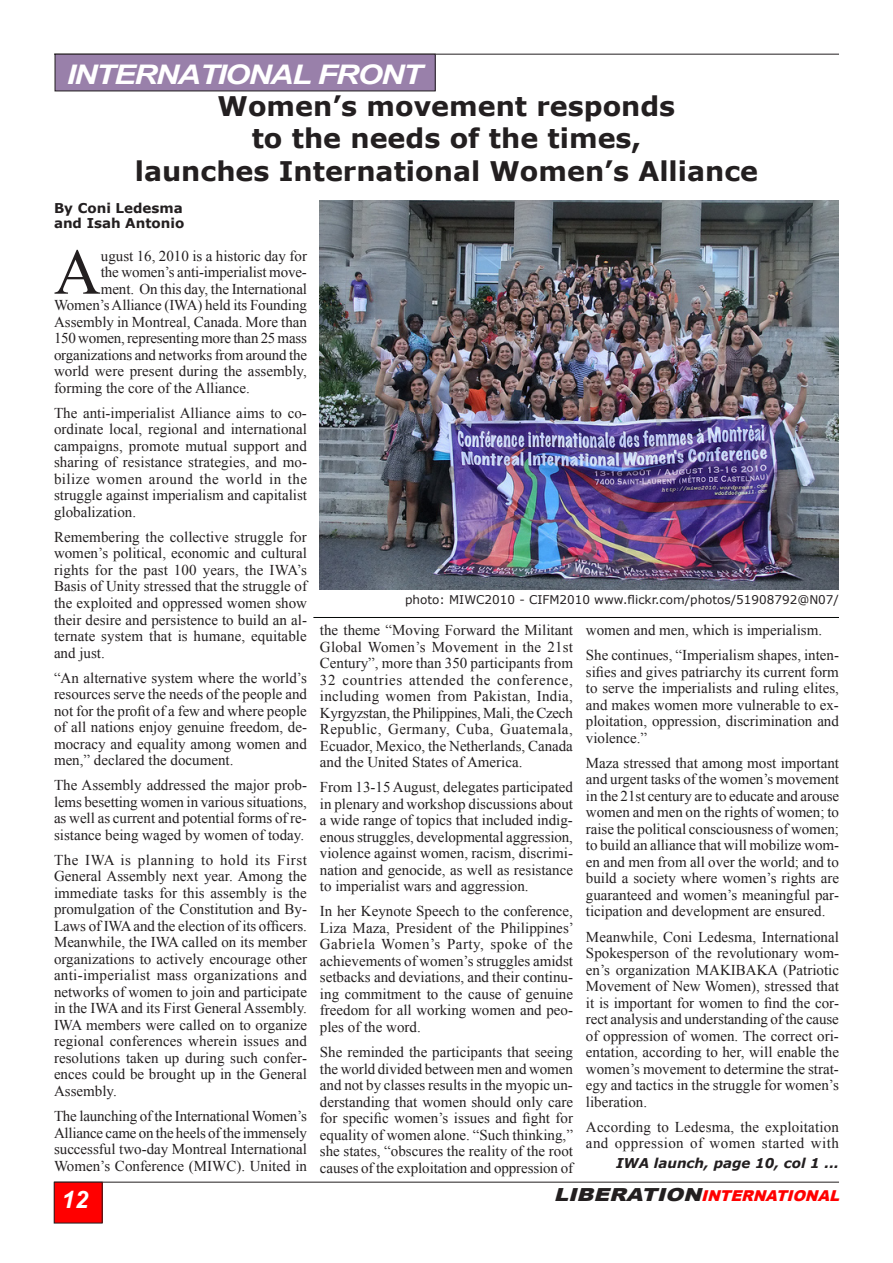
<style>
.page{position:relative;width:893px;height:1263px;background:#fff}
.page>*{position:absolute;margin:0;border:0;box-sizing:border-box;transform-origin:0 0}
.t1{font:64.8px "Times New Roman";color:#231f20}
.t2{font:700 27px/32.4px "Verdana";color:#231f20;text-align:center}
.t3{font:italic 700 27px "Arial";letter-spacing:-.05em;color:#fff;scale:1.2 1}
.t4{font:italic 700 24px "Arial";color:#fff}
.t5{font:15px/16.5px "Times New Roman";color:#231f20;text-align:justify}
.t6{font:italic 900 15px "Arial";color:#f00}
.t7{font:700 13.5px/15px "Verdana";color:#231f20}
.t8{font:italic 700 13.5px "Verdana";color:#231f20}
.t9{font:12px "Verdana";color:#231f20}
.s1{font-size:18px;color:#231f20}
</style>
<div class="page">
<hr style="left:54px;top:54px;width:785px;height:1px;background:#231f20">
<hr style="left:54px;top:1182px;width:785px;height:1px;background:#231f20">
<div style="left:54px;top:1182px;width:48px;height:41px;background:#f00"></div>
<div style="left:55px;top:54px;width:380px;height:37px;background:#9980aa"></div>
<div style="left:55px;top:54px;width:380px;height:37px;border:1px solid #231f20"></div>
<img style="left:320px;top:200px;width:518px;height:389px">
<hr style="left:313px;top:617px;width:526px;height:1px;background:#050806">
<h2 class="t3" style="left:67px;top:57px;width:298px">INTERNATIONAL FRONT</h2>
<h2 class="t2" style="left:135px;top:90px;width:625px">Women’s movement responds<br>to the needs of the times,<br>launches International Women’s Alliance</h2>
<p class="t7" style="left:54px;top:201px;width:132px">By Coni Ledesma and Isah Antonio</p>
<h1 class="t1" style="left:54px;top:228px;width:48px">A</h1>
<p class="t5" style="left:101px;top:247px;width:208px">ugust 16, 2010 is a historic day for</p>
<p class="t5" style="left:101px;top:264px;width:208px">the women’s anti-imperialist move-</p>
<p class="t5" style="left:101px;top:280px;width:208px">ment. On this day, the International</p>
<p class="t5" style="left:54px;top:297px;width:254px">Women’s Alliance (IWA) held its Founding</p>
<p class="t5" style="left:54px;top:313px;width:254px">Assembly in Montreal, Canada. More than</p>
<p class="t5" style="left:54px;top:330px;width:254px">150 women, representing more than 25 mass</p>
<p class="t5" style="left:54px;top:346px;width:254px">organizations and networks from around the</p>
<p class="t5" style="left:54px;top:363px;width:254px">world were present during the assembly,</p>
<p class="t5" style="left:54px;top:379px;width:197px">forming the core of the Alliance.</p>
<p class="t5" style="left:54px;top:404px;width:255px">The anti-imperialist Alliance aims to co&shy;ordinate local, regional and international campaigns, promote mutual support and sharing of resistance strategies, and mo&shy;bilize women around the world in the struggle against imperialism and capitalist globalization.</p>
<p class="t5" style="left:54px;top:528px;width:255px">Remembering the collective struggle for women’s political, economic and cultural rights for the past 100 years, the IWA’s Basis of Unity stressed that the struggle of the exploited and oppressed women show their desire and persistence to build an al&shy;ternate system that is humane, equitable and just.</p>
<p class="t5" style="left:54px;top:669px;width:254px">“An alternative system where the world’s resources serve the needs of the people and not for the profit of a few and where people of all nations enjoy genuine freedom, de&shy;mocracy and equality among women and men,” declared the document.</p>
<p class="t5" style="left:54px;top:777px;width:254px">The Assembly addressed the major prob&shy;lems besetting women in various situations, as well as current and potential forms of re&shy;sistance being waged by women of today.</p>
<p class="t5" style="left:54px;top:851px;width:255px">The IWA is planning to hold its First General Assembly next year. Among the immediate tasks for this assembly is the promulgation of the Constitution and By-Laws of IWA and the election of its officers.<br>Meanwhile, the IWA called on its member organizations to actively encourage other anti-imperialist mass organizations and networks of women to join and participate in the IWA and its First General Assembly.<br>IWA members were called on to organize regional conferences wherein issues and resolutions taken up during such confer&shy;ences could be brought up in the General Assembly.</p>
<p class="t5" style="left:54px;top:1107px;width:255px">The launching of the International Women’s Alliance came on the heels of the immensely successful two-day Montreal International Women’s Conference (MIWC). United in</p>
<p class="t9" style="left:405px;top:592px;width:435px">photo: MIWC2010 - CIFM2010 www.flickr.com/photos/51908792@N07/</p>
<p class="t5" style="left:320px;top:622px;width:255px">the theme “Moving Forward the Militant Global Women’s Movement in the 21st Century”, more than 350 participants from 32 countries attended the conference, including women from Pakistan, India, Kyrgyzstan, the Philippines, Mali, the Czech Republic, Germany, Cuba, Guatemala, Ecuador, Mexico, the Netherlands, Canada and the United States of America.</p>
<p class="t5" style="left:320px;top:779px;width:255px">From 13-15 August, delegates participated in plenary and workshop discussions about a wide range of topics that included indig&shy;enous struggles, developmental aggression, violence against women, racism, discrimi&shy;nation and genocide, as well as resistance to imperialist wars and aggression.</p>
<p class="t5" style="left:320px;top:903px;width:255px">In her Keynote Speech to the conference, Liza Maza, President of the Philippines’ Gabriela Women’s Party, spoke of the achievements of women’s struggles amidst setbacks and deviations, and their continu&shy;ing commitment to the cause of genuine freedom for all working women and peo&shy;ples of the word.</p>
<p class="t5" style="left:320px;top:1043px;width:255px">She reminded the participants that seeing the world divided between men and women and not by classes results in the myopic un&shy;derstanding that women should only care for specific women’s issues and fight for equality of women alone. “Such thinking,” she states, “obscures the reality of the root causes of the exploitation and oppression of</p>
<p class="t5" style="left:586px;top:617px;width:254px;line-height:25.2px">women and men, which is imperialism.<br>She continues, “Imperialism shapes, inten-</p>
<p class="t5" style="left:586px;top:663px;width:255px">sifies and gives patriarchy its current form to serve the imperialists and ruling elites, and makes women more vulnerable to ex&shy;ploitation, oppression, discrimination and violence.”</p>
<p class="t5" style="left:586px;top:754px;width:255px">Maza stressed that among most important and urgent tasks of the women’s movement in the 21st century are to educate and arouse women and men on the rights of women; to raise the political consciousness of women; to build an alliance that will mobilize wom&shy;en and men from all over the world; and to build a society where women’s rights are guaranteed and women’s meaningful par&shy;ticipation and development are ensured.</p>
<p class="t5" style="left:586px;top:928px;width:255px">Meanwhile, Coni Ledesma, International Spokesperson of the revolutionary wom&shy;en’s organization MAKIBAKA (Patriotic Movement of New Women), stressed that it is important for women to find the cor&shy;rect analysis and understanding of the cause of oppression of women. The correct ori&shy;entation, according to her, will enable the women’s movement to determine the strat&shy;egy and tactics in the struggle for women’s liberation.</p>
<p class="t5" style="left:586px;top:1118px;width:255px">According to Ledesma, the exploitation and oppression of women started with</p>
<p class="t8" style="left:616px;top:1155px;width:225px">IWA launch, page 10, col 1 ...</p>
<h3 class="t4" style="left:61px;top:1184px;width:28px">12</h3>
<p class="t6" style="left:554px;top:1185px;width:292px"><span class="s1">LIBERATION</span>INTERNATIONAL</p>
</div>
